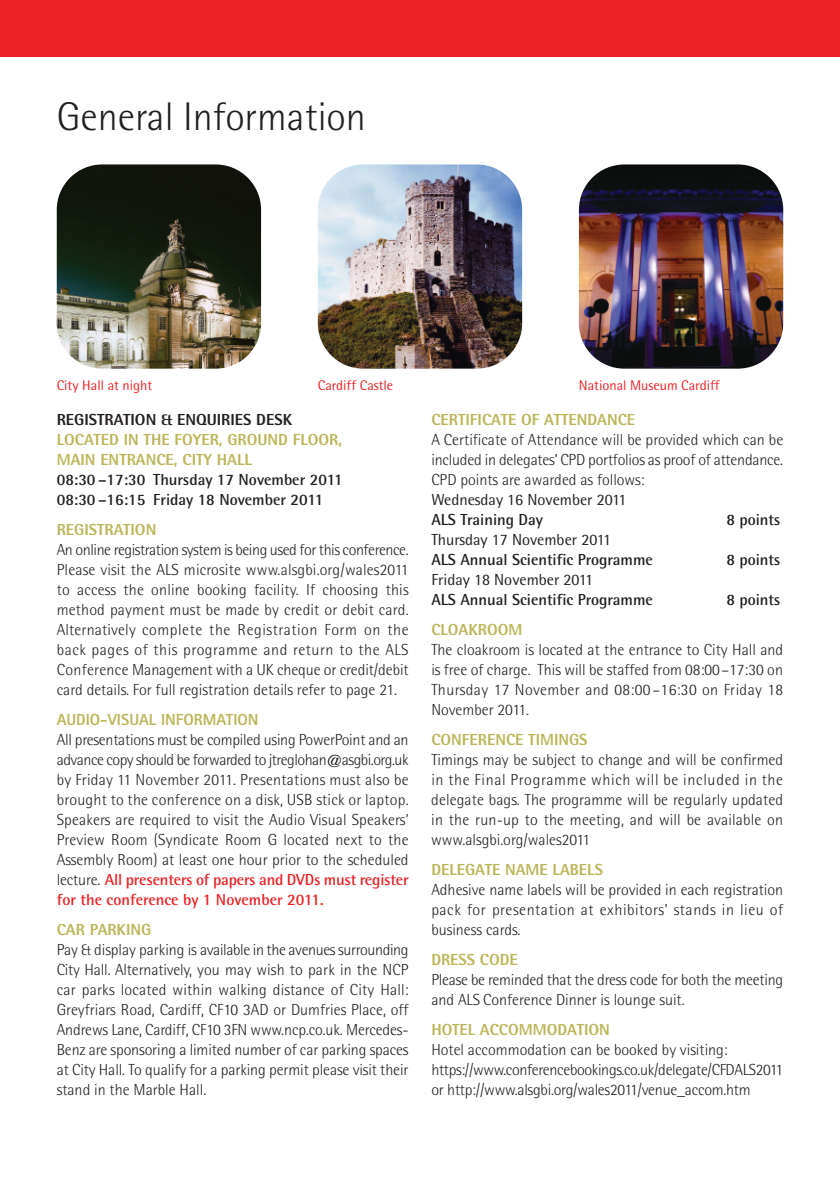
<style>
.page{position:relative;width:840px;height:1191px;background:#fff}
.page>*{position:absolute;margin:0;border:0;box-sizing:border-box;transform-origin:0 0}
.t1{font:300 40px "Rotis Semi Sans";color:#231f20}
.t2{font:300 16px/20px "Rotis Semi Sans";color:#231f20;text-align:justify}
.t3{font:800 16px/20px "Rotis Semi Sans";color:#bbb659}
.t4{font:700 16px/20px "Rotis Semi Sans";color:#231f20}
.t5{font:16px "Rotis Semi Sans";color:#231f20}
.t6{font:800 16px "Rotis Semi Sans";color:#231f20}
.t7{font:800 16px "Rotis Sans Serif";color:#bbb659}
.t8{font:14px "Rotis Semi Sans";color:#ec2125}
.s1{font-weight:700;color:#ec2125}
</style>
<div class="page">
<div style="left:0;top:0;width:839px;height:57px;background:#ec2125"></div>
<img style="left:57px;top:164px;width:204px;height:205px">
<img style="left:578px;top:164px;width:204px;height:205px;border-radius:45px">
<img style="left:317px;top:164px;width:205px;height:205px;border-radius:45px">
<h1 class="t1" style="left:57px;top:102px;width:310px">General Information</h1>
<p class="t8" style="left:57px;top:380px;width:97px">City Hall at night</p>
<p class="t8" style="left:317px;top:380px;width:77px">Cardiff Castle</p>
<p class="t8" style="left:578px;top:380px;width:142px">National Museum Cardiff</p>
<p class="t6" style="left:57px;top:414px;width:237px">REGISTRATION &amp; ENQUIRIES DESK</p>
<p class="t3" style="left:57px;top:431px;width:287px">LOCATED IN THE FOYER, GROUND FLOOR,<br>MAIN ENTRANCE, CITY HALL</p>
<p class="t4" style="left:57px;top:471px;width:287px">08:30 –17:30 Thursday 17 November 2011<br>08:30 –16:15 Friday 18 November 2011</p>
<p class="t3" style="left:57px;top:521px;width:101px">REGISTRATION</p>
<p class="t2" style="left:57px;top:541px;width:353px">An online registration system is being used for this conference.<br>Please visit the ALS microsite www.alsgbi.org/wales2011 to access the online booking facility. If choosing this method payment must be made by credit or debit card.<br>Alternatively complete the Registration Form on the back pages of this programme and return to the ALS Conference Management with a UK cheque or credit/debit card details. For full registration details refer to page 21.</p>
<p class="t7" style="left:57px;top:714px;width:203px">AUDIO-VISUAL INFORMATION</p>
<p class="t2" style="left:57px;top:731px;width:353px">All presentations must be compiled using PowerPoint and an advance copy should be forwarded to jtreglohan@asgbi.org.uk by Friday 11 November 2011. Presentations must also be brought to the conference on a disk, USB stick or laptop.<br>Speakers are required to visit the Audio Visual Speakers’ Preview Room (Syndicate Room G located next to the Assembly Room) at least one hour prior to the scheduled lecture. <span class="s1">All presenters of papers and DVDs must register for the conference by 1 November 2011.</span></p>
<p class="t3" style="left:57px;top:921px;width:96px">CAR PARKING</p>
<p class="t2" style="left:57px;top:941px;width:353px">Pay &amp; display parking is available in the avenues surrounding City Hall. Alternatively, you may wish to park in the NCP car parks located within walking distance of City Hall:<br>Greyfriars Road, Cardiff, CF10 3AD or Dumfries Place, off Andrews Lane, Cardiff, CF10 3FN www.ncp.co.uk. Mercedes-Benz are sponsoring a limited number of car parking spaces at City Hall. To qualify for a parking permit please visit their stand in the Marble Hall.</p>
<p class="t3" style="left:431px;top:411px;width:205px">CERTIFICATE OF ATTENDANCE</p>
<p class="t2" style="left:431px;top:431px;width:353px">A Certificate of Attendance will be provided which can be included in delegates’ CPD portfolios as proof of attendance.<br>CPD points are awarded as follows:</p>
<p class="t5" style="left:431px;top:494px;width:196px">Wednesday 16 November 2011</p>
<p class="t4" style="left:431px;top:511px;width:113px">ALS Training Day</p>
<p class="t4" style="left:726px;top:511px;width:55px">8 points</p>
<p class="t5" style="left:431px;top:534px;width:181px">Thursday 17 November 2011</p>
<p class="t4" style="left:431px;top:551px;width:223px">ALS Annual Scientific Programme</p>
<p class="t4" style="left:726px;top:551px;width:55px">8 points</p>
<p class="t5" style="left:431px;top:574px;width:163px">Friday 18 November 2011</p>
<p class="t4" style="left:431px;top:591px;width:223px">ALS Annual Scientific Programme</p>
<p class="t4" style="left:726px;top:591px;width:55px">8 points</p>
<p class="t3" style="left:431px;top:621px;width:92px">CLOAKROOM</p>
<p class="t2" style="left:431px;top:641px;width:353px">The cloakroom is located at the entrance to City Hall and is free of charge. This will be staffed from 08:00–17:30 on Thursday 17 November and 08:00–16:30 on Friday 18<br>November 2011.</p>
<p class="t3" style="left:431px;top:731px;width:158px">CONFERENCE TIMINGS</p>
<p class="t2" style="left:431px;top:751px;width:353px">Timings may be subject to change and will be confirmed in the Final Programme which will be included in the delegate bags. The programme will be regularly updated in the run-up to the meeting, and will be available on www.alsgbi.org/wales2011</p>
<p class="t3" style="left:431px;top:861px;width:173px">DELEGATE NAME LABELS</p>
<p class="t2" style="left:431px;top:881px;width:353px">Adhesive name labels will be provided in each registration pack for presentation at exhibitors’ stands in lieu of business cards.</p>
<p class="t3" style="left:431px;top:951px;width:88px">DRESS CODE</p>
<p class="t2" style="left:431px;top:971px;width:353px">Please be reminded that the dress code for both the meeting and ALS Conference Dinner is lounge suit.</p>
<p class="t3" style="left:431px;top:1021px;width:180px">HOTEL ACCOMMODATION</p>
<p class="t2" style="left:431px;top:1041px;width:353px;text-align:left">Hotel accommodation can be booked by visiting: https://www.conferencebookings.co.uk/delegate/CFDALS2011 or http://www.alsgbi.org/wales2011/venue_accom.htm</p>
</div>
